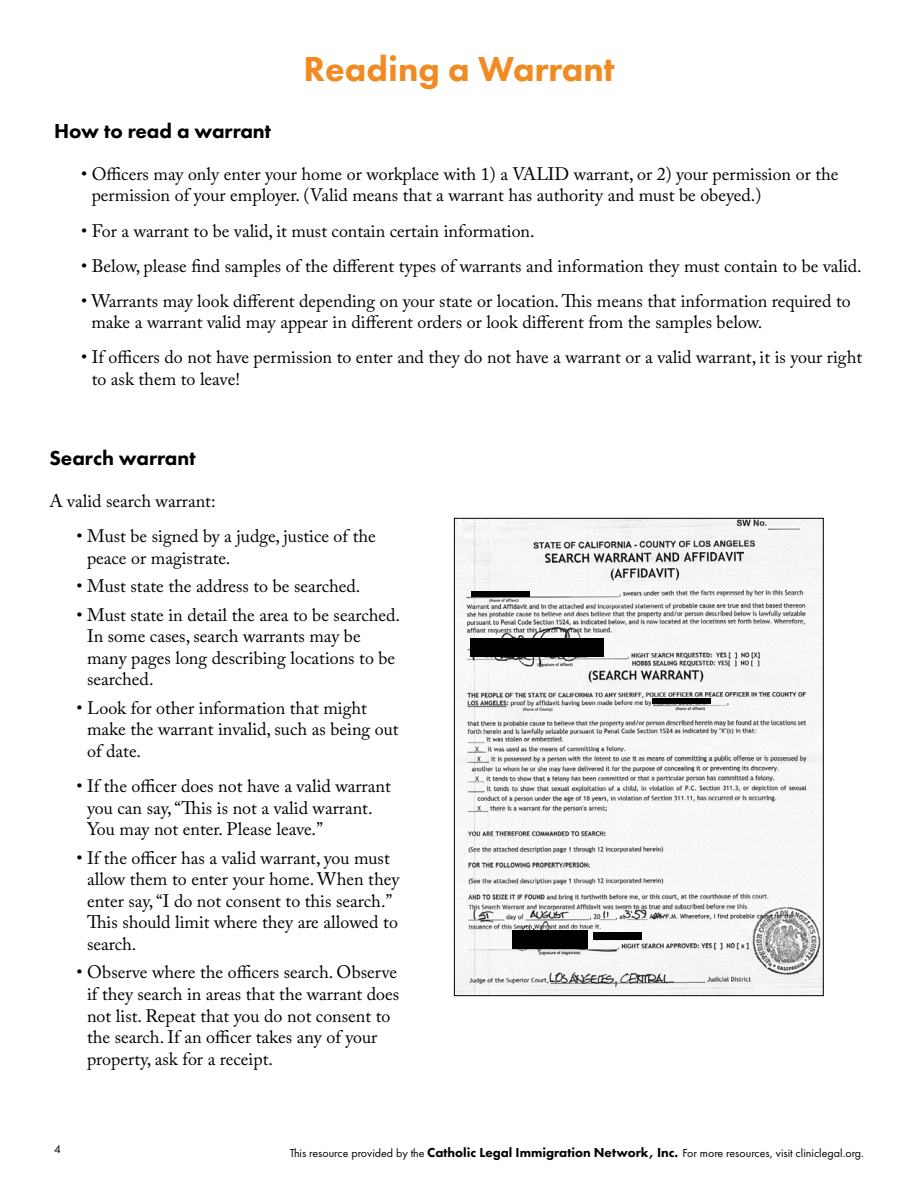
<style>
.page{position:relative;width:918px;height:1188px;background:#fff}
.page>*{position:absolute;margin:0;border:0;box-sizing:border-box;transform-origin:0 0}
.t1{font:800 36px "Futura PT";color:#f18b21}
.t2{font:800 21px "Futura PT";color:#000}
.t3{font:18px/21.6px "Adobe Caslon Pro";color:#000}
.t4{font:12px "Futura PT";color:#000}
.s1{font-weight:800;font-size:13.5px}
</style>
<div class="page">
<img style="left:456px;top:520px;width:366px;height:474px">
<div style="left:471px;top:591px;width:58px;height:6px;background:#000"></div>
<div style="left:652px;top:699px;width:59px;height:5px;background:#000"></div>
<div style="left:471px;top:639px;width:133px;height:18px;background:#000"></div>
<div style="left:512px;top:930px;width:75px;height:19px;background:#000"></div>
<div style="left:593px;top:933px;width:49px;height:7px;background:#000"></div>
<h1 class="t1" style="left:303px;top:47px;width:313px">Reading a Warrant</h1>
<p class="t2" style="left:54px;top:118px;width:219px">How to read a warrant</p>
<p class="t3" style="left:92px;top:163px;width:748px;text-indent:-11px">• Officers may only enter your home or workplace with 1) a VALID warrant, or 2) your permission or the permission of your employer. (Valid means that a warrant has authority and must be obeyed.)</p>
<p class="t3" style="left:81px;top:220px;width:455px">• For a warrant to be valid, it must contain certain information.</p>
<p class="t3" style="left:81px;top:255px;width:782px">• Below, please find samples of the different types of warrants and information they must contain to be valid.</p>
<p class="t3" style="left:91px;top:290px;width:761px;text-indent:-10px">• Warrants may look different depending on your state or location. This means that information required to make a warrant valid may appear in different orders or look different from the samples below.</p>
<p class="t3" style="left:92px;top:346px;width:772px;text-indent:-11px">• If officers do not have permission to enter and they do not have a warrant or a valid warrant, it is your right to ask them to leave!</p>
<p class="t2" style="left:49px;top:445px;width:148px">Search warrant</p>
<p class="t3" style="left:49px;top:490px;width:168px">A valid search warrant:</p>
<p class="t3" style="left:87px;top:525px;width:290px;text-indent:-11px">• Must be signed by a judge, justice of the peace or magistrate.</p>
<p class="t3" style="left:76px;top:575px;width:286px">• Must state the address to be searched.</p>
<p class="t3" style="left:87px;top:604px;width:315px;text-indent:-11px">• Must state in detail the area to be searched.<br>In some cases, search warrants may be many pages long describing locations to be searched.</p>
<p class="t3" style="left:87px;top:697px;width:313px;text-indent:-11px">• Look for other information that might make the warrant invalid, such as being out of date.</p>
<p class="t3" style="left:87px;top:775px;width:305px;text-indent:-11px">• If the officer does not have a valid warrant you can say, “This is not a valid warrant.<br>You may not enter. Please leave.”</p>
<p class="t3" style="left:87px;top:847px;width:314px;text-indent:-11px">• If the officer has a valid warrant, you must allow them to enter your home. When they enter say, “I do not consent to this search.” This should limit where they are allowed to search.</p>
<p class="t3" style="left:87px;top:961px;width:314px;text-indent:-11px">• Observe where the officers search. Observe if they search in areas that the warrant does not list. Repeat that you do not consent to the search. If an officer takes any of your property, ask for a receipt.</p>
<p class="t4" style="left:54px;top:1142px;width:8px">4</p>
<p class="t4" style="left:290px;top:1146px;width:576px">This resource provided by the <span class="s1">Catholic Legal Immigration Network, Inc.</span> For more resources, visit cliniclegal.org.</p>
</div>
